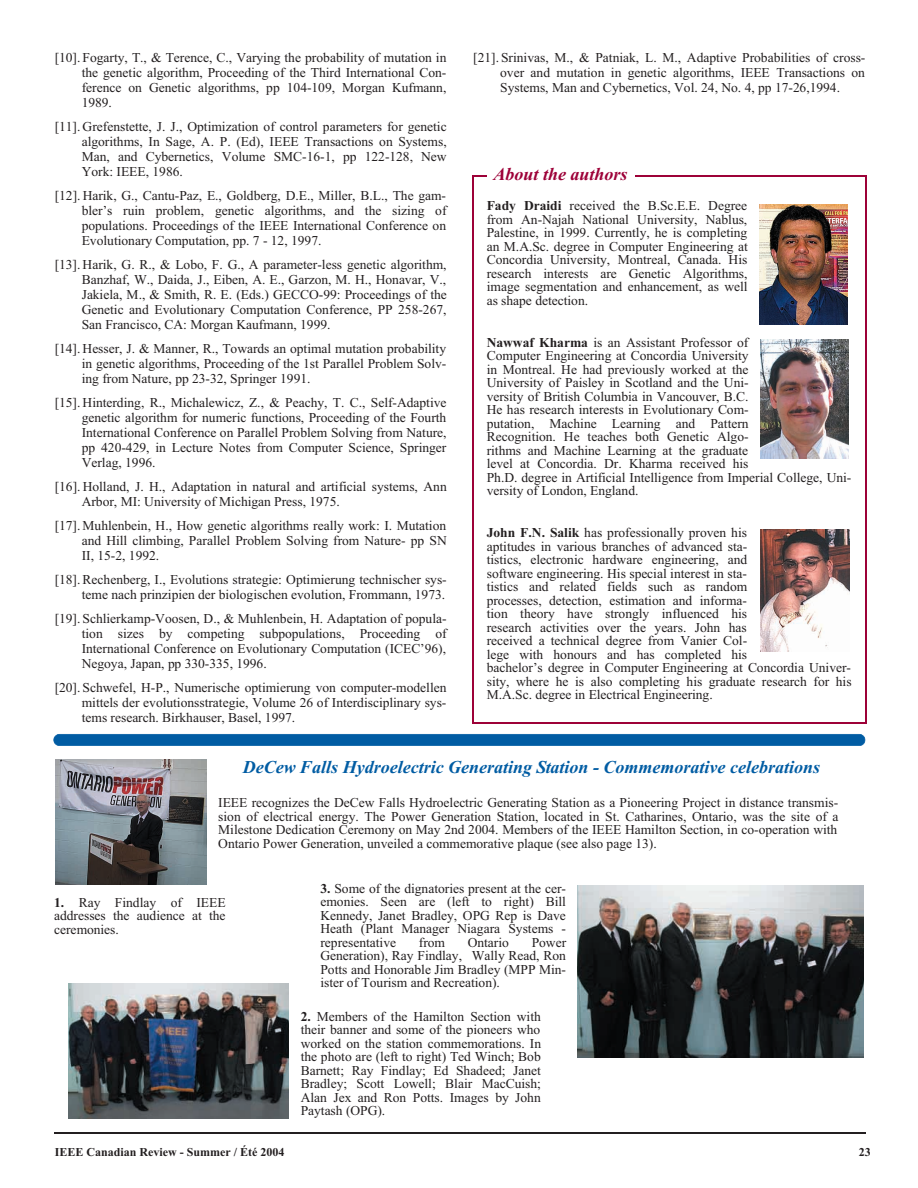
<style>
.page{position:relative;width:918px;height:1188px;background:#fff}
.page>*{position:absolute;margin:0;border:0;box-sizing:border-box;transform-origin:0 0}
.t1{font:italic 700 18px "Times New Roman";color:#015ca3}
.t2{font:italic 700 18px "Times New Roman";color:#9d0138}
.t3{font:13.5px/13.5px "Times";color:#231f20;text-align:justify}
.t4{font:700 12px "Times New Roman";color:#231f20}
.s1{font-family:"Times New Roman";font-weight:700}
</style>
<div class="page">
<hr style="left:55px;top:1132px;width:810px;height:1px;background:#231f20">
<hr style="left:473px;top:176px;width:394px;height:1px;background:#9d0138">
<hr style="left:865px;top:176px;width:2px;height:548px;background:#9d0138">
<hr style="left:473px;top:723px;width:393px;height:1px;background:#9d0138">
<hr style="left:473px;top:176px;width:1px;height:547px;background:#9d0138">
<div style="left:55px;top:761px;width:141px;height:126px;background:linear-gradient(to right,#fff,#fff)"></div>
<div style="left:487px;top:168px;width:147px;height:17px;background:#fff"></div>
<svg style="left:53px;top:734px;width:812px;height:12px;background:#065fa4"></svg>
<div style="left:756px;top:202px;width:95px;height:119px;background:linear-gradient(to bottom,#fff,#fff)"></div>
<img style="left:760px;top:340px;width:88px;height:119px">
<img style="left:760px;top:204px;width:87px;height:121px">
<img style="left:760px;top:530px;width:89px;height:121px">
<img style="left:56px;top:759px;width:151px;height:125px">
<img style="left:68px;top:983px;width:221px;height:135px">
<img style="left:577px;top:886px;width:287px;height:171px">
<p class="t3" style="left:82px;top:51px;width:366px;line-height:15px;text-indent:-27px">[10]. Fogarty, T., &amp; Terence, C., Varying the probability of mutation in the genetic algorithm, Proceeding of the Third International Con&shy;ference on Genetic algorithms, pp 104-109, Morgan Kufmann, 1989.</p>
<p class="t3" style="left:82px;top:120px;width:366px;line-height:15px;text-indent:-27px">[11]. Grefenstette, J. J., Optimization of control parameters for genetic algorithms, In Sage, A. P. (Ed), IEEE Transactions on Systems, Man, and Cybernetics, Volume SMC-16-1, pp 122-128, New York: IEEE, 1986.</p>
<p class="t3" style="left:82px;top:189px;width:366px;line-height:15px;text-indent:-27px">[12]. Harik, G., Cantu-Paz, E., Goldberg, D.E., Miller, B.L., The gam&shy;bler’s ruin problem, genetic algorithms, and the sizing of populations. Proceedings of the IEEE International Conference on Evolutionary Computation, pp. 7 - 12, 1997.</p>
<p class="t3" style="left:82px;top:258px;width:367px;line-height:15px;text-indent:-27px">[13]. Harik, G. R., &amp; Lobo, F. G., A parameter-less genetic algorithm, Banzhaf, W., Daida, J., Eiben, A. E., Garzon, M. H., Honavar, V., Jakiela, M., &amp; Smith, R. E. (Eds.) GECCO-99: Proceedings of the Genetic and Evolutionary Computation Conference, PP 258-267, San Francisco, CA: Morgan Kaufmann, 1999.</p>
<p class="t3" style="left:82px;top:342px;width:366px;line-height:15px;text-indent:-27px">[14]. Hesser, J. &amp; Manner, R., Towards an optimal mutation probability in genetic algorithms, Proceeding of the 1st Parallel Problem Solv&shy;ing from Nature, pp 23-32, Springer 1991.</p>
<p class="t3" style="left:82px;top:396px;width:366px;line-height:15px;text-indent:-27px">[15]. Hinterding, R., Michalewicz, Z., &amp; Peachy, T. C., Self-Adaptive genetic algorithm for numeric functions, Proceeding of the Fourth International Conference on Parallel Problem Solving from Nature, pp 420-429, in Lecture Notes from Computer Science, Springer Verlag, 1996.</p>
<p class="t3" style="left:82px;top:480px;width:366px;line-height:15px;text-indent:-27px">[16]. Holland, J. H., Adaptation in natural and artificial systems, Ann<br>Arbor, MI: University of Michigan Press, 1975.</p>
<p class="t3" style="left:82px;top:519px;width:366px;line-height:15px;text-indent:-27px">[17]. Muhlenbein, H., How genetic algorithms really work: I. Mutation and Hill climbing, Parallel Problem Solving from Nature- pp SN II, 15-2, 1992.</p>
<p class="t3" style="left:55px;top:573px;width:394px;line-height:15px;text-align:right">[18]. Rechenberg, I., Evolutions strategie: Optimierung technischer sys&shy;teme nach prinzipien der biologischen evolution, Frommann, 1973.</p>
<p class="t3" style="left:82px;top:612px;width:366px;line-height:15px;text-indent:-27px">[19]. Schlierkamp-Voosen, D., &amp; Muhlenbein, H. Adaptation of popula&shy;tion sizes by competing subpopulations, Proceeding of International Conference on Evolutionary Computation (ICEC’96), Negoya, Japan, pp 330-335, 1996.</p>
<p class="t3" style="left:82px;top:681px;width:366px;line-height:15px;text-indent:-27px">[20]. Schwefel, H-P., Numerische optimierung von computer-modellen mittels der evolutionsstrategie, Volume 26 of Interdisciplinary sys&shy;tems research. Birkhauser, Basel, 1997.</p>
<p class="t3" style="left:500px;top:51px;width:367px;line-height:15px;text-indent:-27px">[21]. Srinivas, M., &amp; Patniak, L. M., Adaptive Probabilities of cross&shy;over and mutation in genetic algorithms, IEEE Transactions on Systems, Man and Cybernetics, Vol. 24, No. 4, pp 17-26,1994.</p>
<h1 class="t2" style="left:494px;top:168px;width:136px">About the authors</h1>
<p class="t3" style="left:487px;top:200px;width:263px"><span class="s1">Fady Draidi</span> received the B.Sc.E.E. Degree from An-Najah National University, Nablus, Palestine, in 1999. Currently, he is completing an M.A.Sc. degree in Computer Engineering at Concordia University, Montreal, Canada. His research interests are Genetic Algorithms, image segmentation and enhancement, as well as shape detection.</p>
<p class="t3" style="left:487px;top:337px;width:366px;text-align:left"><span class="s1">Nawwaf Kharma</span> is an Assistant Professor of<br>Computer Engineering at Concordia University<br>in Montreal. He had previously worked at the<br>University of Paisley in Scotland and the Uni-<br>versity of British Columbia in Vancouver, B.C.<br>He has research interests in Evolutionary Com-<br>putation, Machine Learning and Pattern<br>Recognition. He teaches both Genetic Algo-<br>rithms and Machine Learning at the graduate<br>level at Concordia. Dr. Kharma received his<br>Ph.D. degree in Artificial Intelligence from Imperial College, Uni&shy;versity of London, England.</p>
<p class="t3" style="left:487px;top:527px;width:366px;text-align:left"><span class="s1">John F.N. Salik</span> has professionally proven his<br>aptitudes in various branches of advanced sta-<br>tistics, electronic hardware engineering, and<br>software engineering. His special interest in sta-<br>tistics and related fields such as random<br>processes, detection, estimation and informa-<br>tion theory have strongly influenced his<br>research activities over the years. John has<br>received a technical degree from Vanier Col-<br>lege with honours and has completed his<br>bachelor’s degree in Computer Engineering at Concordia Univer&shy;sity, where he is also completing his graduate research for his M.A.Sc. degree in Electrical Engineering.</p>
<h1 class="t1" style="left:243px;top:760px;width:579px">DeCew Falls Hydroelectric Generating Station - Commemorative celebrations</h1>
<p class="t3" style="left:218px;top:797px;width:622px">IEEE recognizes the DeCew Falls Hydroelectric Generating Station as a Pioneering Project in distance transmis&shy;sion of electrical energy. The Power Generation Station, located in St. Catharines, Ontario, was the site of a Milestone Dedication Ceremony on May 2nd 2004. Members of the IEEE Hamilton Section, in co-operation with Ontario Power Generation, unveiled a commemorative plaque (see also page 13).</p>
<p class="t3" style="left:54px;top:897px;width:173px"><span class="s1">1.</span> Ray Findlay of IEEE addresses the audience at the ceremonies.</p>
<p class="t3" style="left:320px;top:883px;width:247px"><span class="s1">3.</span> Some of the dignatories present at the cer&shy;emonies. Seen are (left to right) Bill Kennedy, Janet Bradley, OPG Rep is Dave Heath (Plant Manager Niagara Systems - representative</p>
<p class="t3" style="left:419px;top:937px;width:28px">from</p>
<p class="t3" style="left:468px;top:937px;width:43px">Ontario</p>
<p class="t3" style="left:320px;top:937px;width:247px;text-indent:211px">Power Generation), Ray Findlay, Wally Read, Ron Potts and Honorable Jim Bradley (MPP Min&shy;ister of Tourism and Recreation).</p>
<p class="t3" style="left:301px;top:1011px;width:242px"><span class="s1">2.</span> Members of the Hamilton Section with their banner and some of the pioneers who worked on the station commemorations. In the photo are (left to right) Ted Winch; Bob Barnett; Ray Findlay; Ed Shadeed; Janet Bradley; Scott Lowell; Blair MacCuish; Alan Jex and Ron Potts. Images by John Paytash (OPG).</p>
<p class="t4" style="left:55px;top:1148px;width:231px">IEEE Canadian Review - Summer / Été 2004</p>
<p class="t4" style="left:859px;top:1148px;width:14px">23</p>
</div>
